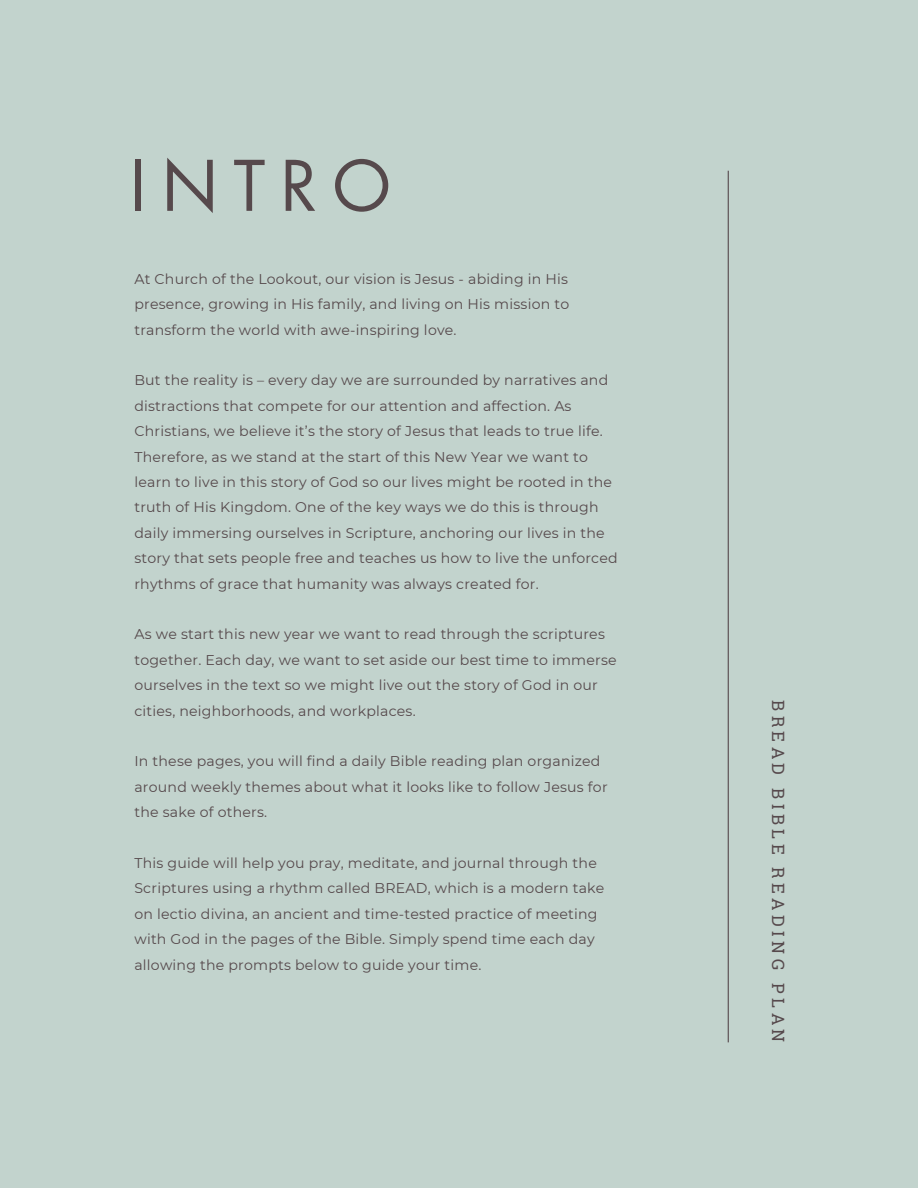
<style>
.page{position:relative;width:918px;height:1188px;background:#c2d3cd}
.page>*{position:absolute;margin:0;border:0;box-sizing:border-box;transform-origin:0 0}
.t1{font:67.8px "Futura LT Pro";letter-spacing:.225em;color:#56494c}
.t2{font:16.95px "Roboto Slab";letter-spacing:.26em;color:#56494c}
.t3{font:14.1px/25.3px "Montserrat";letter-spacing:.015em;color:#56494c}
</style>
<div class="page">
<hr style="left:728px;top:171px;width:1px;height:871px;background:#56494c">
<p class="t1" style="left:130px;top:155px;width:262px">INTRO</p>
<h1 class="t3" style="left:134px;top:266px;width:436px;text-align:justify">At Church of the Lookout, our vision is Jesus - abiding in His presence, growing in His family, and living on His mission to transform the world with awe-inspiring love.</h1>
<p class="t3" style="left:134px;top:368px;width:485px">But the reality is – every day we are surrounded by narratives and distractions that compete for our attention and affection. As Christians, we believe it’s the story of Jesus that leads to true life.<br>Therefore, as we stand at the start of this New Year we want to learn to live in this story of God so our lives might be rooted in the truth of His Kingdom. One of the key ways we do this is through daily immersing ourselves in Scripture, anchoring our lives in the story that sets people free and teaches us how to live the unforced rhythms of grace that humanity was always created for.</p>
<p class="t3" style="left:134px;top:622px;width:484px">As we start this new year we want to read through the scriptures together. Each day, we want to set aside our best time to immerse ourselves in the text so we might live out the story of God in our cities, neighborhoods, and workplaces.</p>
<p class="t3" style="left:134px;top:749px;width:475px">In these pages, you will find a daily Bible reading plan organized around weekly themes about what it looks like to follow Jesus for the sake of others.</p>
<p class="t3" style="left:134px;top:850px;width:471px">This guide will help you pray, meditate, and journal through the Scriptures using a rhythm called BREAD, which is a modern take on lectio divina, an ancient and time-tested practice of meeting with God in the pages of the Bible. Simply spend time each day allowing the prompts below to guide your time.</p>
<p class="t2" style="left:790px;top:700px;width:344px;rotate:90deg">BREAD BIBLE READING PLAN</p>
</div>
